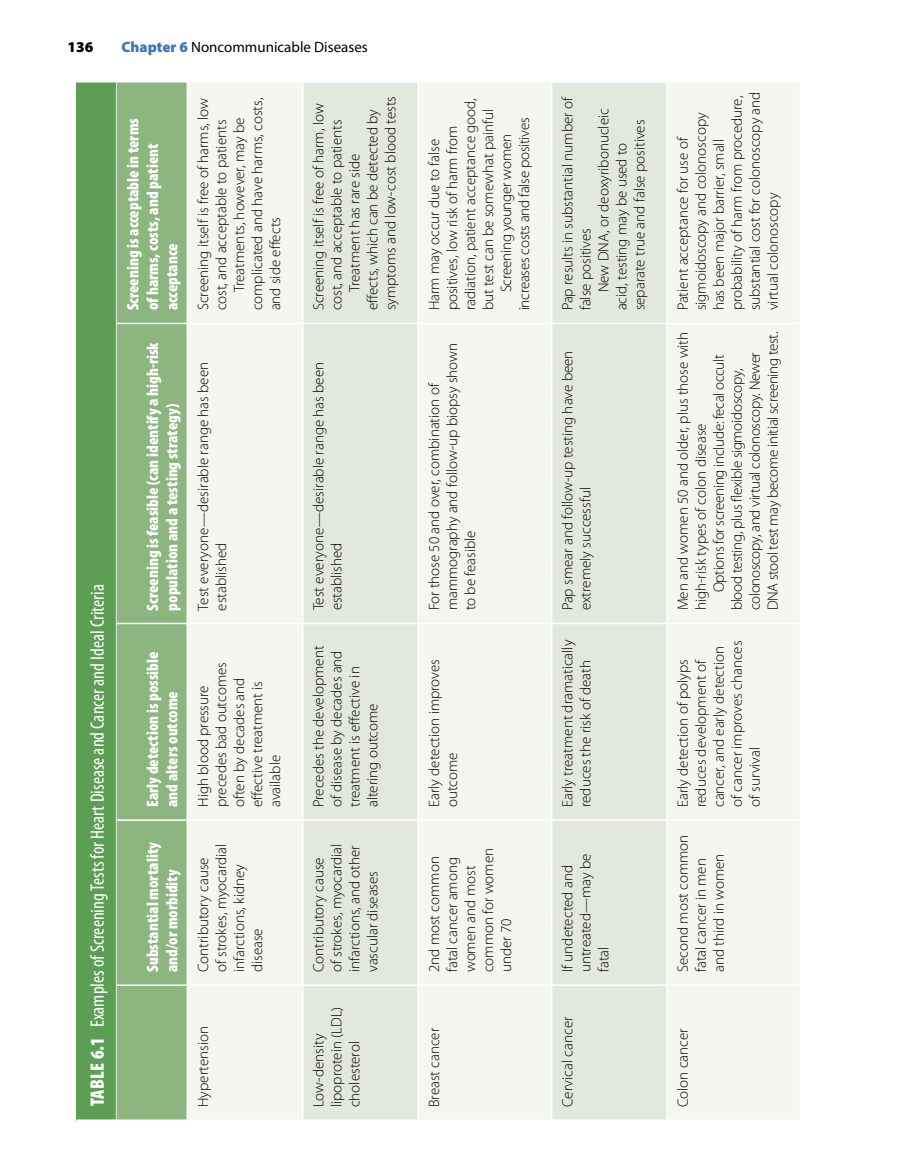
<style>
.page{position:relative;width:918px;height:1175px;background:#fff}
.page>*{position:absolute;margin:0;border:0;box-sizing:border-box;transform-origin:0 0}
.t1{font:condensed 19.5px "Myriad Pro";color:#fff}
.t2{font:900 condensed 16.5px/19.5px "Myriad Pro";color:#fff}
.t3{font:300 15px/18px "Myriad Pro";color:#000}
.t4{font:300 15px "Myriad Pro";letter-spacing:-.02em;color:#000}
.t5{font:15px "Myriad Pro";color:#000}
.t6{font:900 15px "Myriad Pro";color:#000}
.s1{font-weight:900;color:#3e75ba}
.s2{font-weight:900}
</style>
<div class="page">
<div style="left:77px;top:82px;width:40px;height:1038px;background:#5c9f54"></div>
<div style="left:76px;top:81px;width:41px;height:1039px;border:2px solid #fff"></div>
<div style="left:117px;top:82px;width:70px;height:1037px;background:#8cb580"></div>
<div style="left:188px;top:83px;width:611px;height:1036px;background:#f4f6f0"></div>
<svg style="left:303px;top:82px;width:363px;height:1037px;fill:#e2e9dc"></svg>
<hr style="left:117px;top:984px;width:70px;height:2px;background:#fff">
<hr style="left:117px;top:819px;width:70px;height:2px;background:#fff">
<hr style="left:117px;top:622px;width:70px;height:2px;background:#fff">
<hr style="left:117px;top:323px;width:70px;height:1px;background:#fff">
<hr style="left:188px;top:984px;width:114px;height:2px;background:#fff">
<hr style="left:188px;top:819px;width:114px;height:2px;background:#fff">
<hr style="left:188px;top:622px;width:114px;height:2px;background:#fff">
<hr style="left:188px;top:323px;width:114px;height:1px;background:#fff">
<hr style="left:302px;top:985px;width:1px;height:135px;background:#fff">
<hr style="left:302px;top:820px;width:1px;height:165px;background:#fff">
<hr style="left:303px;top:984px;width:115px;height:2px;background:#fff">
<hr style="left:302px;top:623px;width:1px;height:197px;background:#fff">
<hr style="left:303px;top:819px;width:115px;height:2px;background:#fff">
<hr style="left:302px;top:323px;width:1px;height:300px;background:#fff">
<hr style="left:303px;top:622px;width:115px;height:2px;background:#fff">
<hr style="left:302px;top:81px;width:1px;height:242px;background:#fff">
<hr style="left:303px;top:323px;width:115px;height:1px;background:#fff">
<hr style="left:418px;top:985px;width:1px;height:135px;background:#fff">
<hr style="left:418px;top:820px;width:1px;height:165px;background:#fff">
<hr style="left:419px;top:984px;width:132px;height:2px;background:#fff">
<hr style="left:418px;top:623px;width:1px;height:197px;background:#fff">
<hr style="left:419px;top:819px;width:132px;height:2px;background:#fff">
<hr style="left:418px;top:323px;width:1px;height:300px;background:#fff">
<hr style="left:419px;top:622px;width:132px;height:2px;background:#fff">
<hr style="left:418px;top:81px;width:1px;height:242px;background:#fff">
<hr style="left:419px;top:323px;width:132px;height:1px;background:#fff">
<hr style="left:551px;top:985px;width:1px;height:135px;background:#fff">
<hr style="left:551px;top:820px;width:1px;height:165px;background:#fff">
<hr style="left:552px;top:984px;width:114px;height:2px;background:#fff">
<hr style="left:551px;top:623px;width:1px;height:197px;background:#fff">
<hr style="left:552px;top:819px;width:114px;height:2px;background:#fff">
<hr style="left:551px;top:323px;width:1px;height:300px;background:#fff">
<hr style="left:552px;top:622px;width:114px;height:2px;background:#fff">
<hr style="left:551px;top:81px;width:1px;height:242px;background:#fff">
<hr style="left:552px;top:323px;width:114px;height:1px;background:#fff">
<hr style="left:666px;top:985px;width:2px;height:135px;background:#fff">
<hr style="left:666px;top:820px;width:2px;height:165px;background:#fff">
<hr style="left:668px;top:984px;width:131px;height:2px;background:#fff">
<hr style="left:666px;top:623px;width:2px;height:197px;background:#fff">
<hr style="left:668px;top:819px;width:131px;height:2px;background:#fff">
<hr style="left:666px;top:323px;width:2px;height:300px;background:#fff">
<hr style="left:668px;top:622px;width:131px;height:2px;background:#fff">
<hr style="left:666px;top:81px;width:2px;height:242px;background:#fff">
<hr style="left:668px;top:323px;width:131px;height:1px;background:#fff">
<p class="t6" style="left:68px;top:37px;width:27px">136</p>
<p class="t5" style="left:122px;top:37px;width:248px"><span class="s1">Chapter 6</span> Noncommunicable Diseases</p>
<p class="t1" style="left:86px;top:1106px;width:523px;rotate:-90deg"><span class="s2">TABLE 6.1</span> Examples of Screening Tests for Heart Disease and Cancer and Ideal Criteria</p>
<p class="t2" style="left:123px;top:310px;width:194px;rotate:-90deg">Screening is acceptable in terms of harms, costs, and patient acceptance</p>
<p class="t2" style="left:142px;top:610px;width:270px;rotate:-90deg">Screening is feasible (can identify a high-risk population and a testing strategy)</p>
<p class="t3" style="left:194px;top:310px;width:214px;rotate:-90deg">Screening itself is free of harms, low</p>
<p class="t3" style="left:248px;top:310px;width:214px;rotate:-90deg">complicated and have harms, costs,</p>
<p class="t3" style="left:212px;top:310px;width:192px;rotate:-90deg">cost, and acceptable to patients</p>
<p class="t3" style="left:230px;top:292px;width:176px;rotate:-90deg">Treatments, however, may be</p>
<p class="t3" style="left:266px;top:310px;width:95px;rotate:-90deg">and side effects</p>
<p class="t3" style="left:194px;top:610px;width:250px;rotate:-90deg">Test everyone—desirable range has been established</p>
<p class="t2" style="left:142px;top:807px;width:157px;rotate:-90deg">Early detection is possible and alters outcome</p>
<p class="t2" style="left:142px;top:972px;width:132px;rotate:-90deg">Substantial mortality and/or morbidity</p>
<p class="t3" style="left:194px;top:807px;width:146px;rotate:-90deg">High blood pressure precedes bad outcomes often by decades and effective treatment is available</p>
<p class="t3" style="left:194px;top:972px;width:130px;rotate:-90deg">Contributory cause of strokes, myocardial infarctions, kidney disease</p>
<p class="t3" style="left:194px;top:1107px;width:83px;rotate:-90deg">Hypertension</p>
<p class="t3" style="left:381px;top:310px;width:216px;rotate:-90deg">symptoms and low-cost blood tests</p>
<p class="t3" style="left:309px;top:310px;width:208px;rotate:-90deg">Screening itself is free of harm, low</p>
<p class="t3" style="left:363px;top:310px;width:203px;rotate:-90deg">effects, which can be detected by</p>
<p class="t3" style="left:327px;top:310px;width:192px;rotate:-90deg">cost, and acceptable to patients</p>
<p class="t3" style="left:345px;top:292px;width:140px;rotate:-90deg">Treatment has rare side</p>
<p class="t3" style="left:309px;top:610px;width:250px;rotate:-90deg">Test everyone—desirable range has been established</p>
<p class="t3" style="left:309px;top:807px;width:163px;rotate:-90deg">Precedes the development of disease by decades and treatment is effective in altering outcome</p>
<p class="t3" style="left:309px;top:972px;width:130px;rotate:-90deg">Contributory cause of strokes, myocardial infarctions, and other vascular diseases</p>
<p class="t3" style="left:309px;top:1107px;width:102px;rotate:-90deg">Low-density lipoprotein (LDL) cholesterol</p>
<p class="t3" style="left:461px;top:310px;width:214px;rotate:-90deg">radiation, patient acceptance good,</p>
<p class="t3" style="left:479px;top:310px;width:203px;rotate:-90deg">but test can be somewhat painful</p>
<p class="t3" style="left:515px;top:310px;width:194px;rotate:-90deg">increases costs and false positives</p>
<p class="t3" style="left:443px;top:310px;width:186px;rotate:-90deg">positives, low risk of harm from</p>
<p class="t3" style="left:497px;top:292px;width:160px;rotate:-90deg">Screening younger women</p>
<p class="t3" style="left:425px;top:310px;width:173px;rotate:-90deg">Harm may occur due to false</p>
<p class="t3" style="left:425px;top:610px;width:269px;rotate:-90deg">For those 50 and over, combination of mammography and follow-up biopsy shown to be feasible</p>
<p class="t3" style="left:425px;top:807px;width:150px;rotate:-90deg">Early detection improves outcome</p>
<p class="t3" style="left:425px;top:972px;width:126px;rotate:-90deg">2nd most common fatal cancer among women and most common for women under 70</p>
<p class="t3" style="left:425px;top:1107px;width:81px;rotate:-90deg">Breast cancer</p>
<p class="t3" style="left:558px;top:310px;width:215px;rotate:-90deg">Pap results in substantial number of</p>
<p class="t3" style="left:594px;top:292px;width:186px;rotate:-90deg">New DNA, or deoxyribonucleic</p>
<p class="t3" style="left:630px;top:310px;width:192px;rotate:-90deg">separate true and false positives</p>
<p class="t3" style="left:612px;top:310px;width:169px;rotate:-90deg">acid, testing may be used to</p>
<p class="t3" style="left:576px;top:310px;width:84px;rotate:-90deg">false positives</p>
<p class="t3" style="left:558px;top:610px;width:261px;rotate:-90deg">Pap smear and follow-up testing have been extremely successful</p>
<p class="t3" style="left:558px;top:807px;width:169px;rotate:-90deg">Early treatment dramatically reduces the risk of death</p>
<p class="t3" style="left:558px;top:972px;width:120px;rotate:-90deg">If undetected and untreated—may be fatal</p>
<p class="t3" style="left:558px;top:1107px;width:92px;rotate:-90deg">Cervical cancer</p>
<p class="t3" style="left:674px;top:310px;width:220px;rotate:-90deg">Patient acceptance for use of sigmoidoscopy and colonoscopy has been major barrier, small probability of harm from procedure, substantial cost for colonoscopy and virtual colonoscopy</p>
<p class="t4" style="left:764px;top:610px;width:280px;rotate:-90deg">DNA stool test may become initial screening test.</p>
<p class="t3" style="left:674px;top:610px;width:280px;rotate:-90deg">Men and women 50 and older, plus those with</p>
<p class="t4" style="left:746px;top:610px;width:260px;rotate:-90deg">colonoscopy, and virtual colonoscopy. Newer</p>
<p class="t4" style="left:710px;top:592px;width:239px;rotate:-90deg">Options for screening include: fecal occult</p>
<p class="t4" style="left:728px;top:610px;width:243px;rotate:-90deg">blood testing, plus flexible sigmoidoscopy,</p>
<p class="t3" style="left:692px;top:610px;width:188px;rotate:-90deg">high-risk types of colon disease</p>
<p class="t3" style="left:674px;top:807px;width:168px;rotate:-90deg">Early detection of polyps reduces development of cancer, and early detection of cancer improves chances of survival</p>
<p class="t3" style="left:674px;top:972px;width:139px;rotate:-90deg">Second most common fatal cancer in men and third in women</p>
<p class="t3" style="left:674px;top:1107px;width:80px;rotate:-90deg">Colon cancer</p>
</div>
